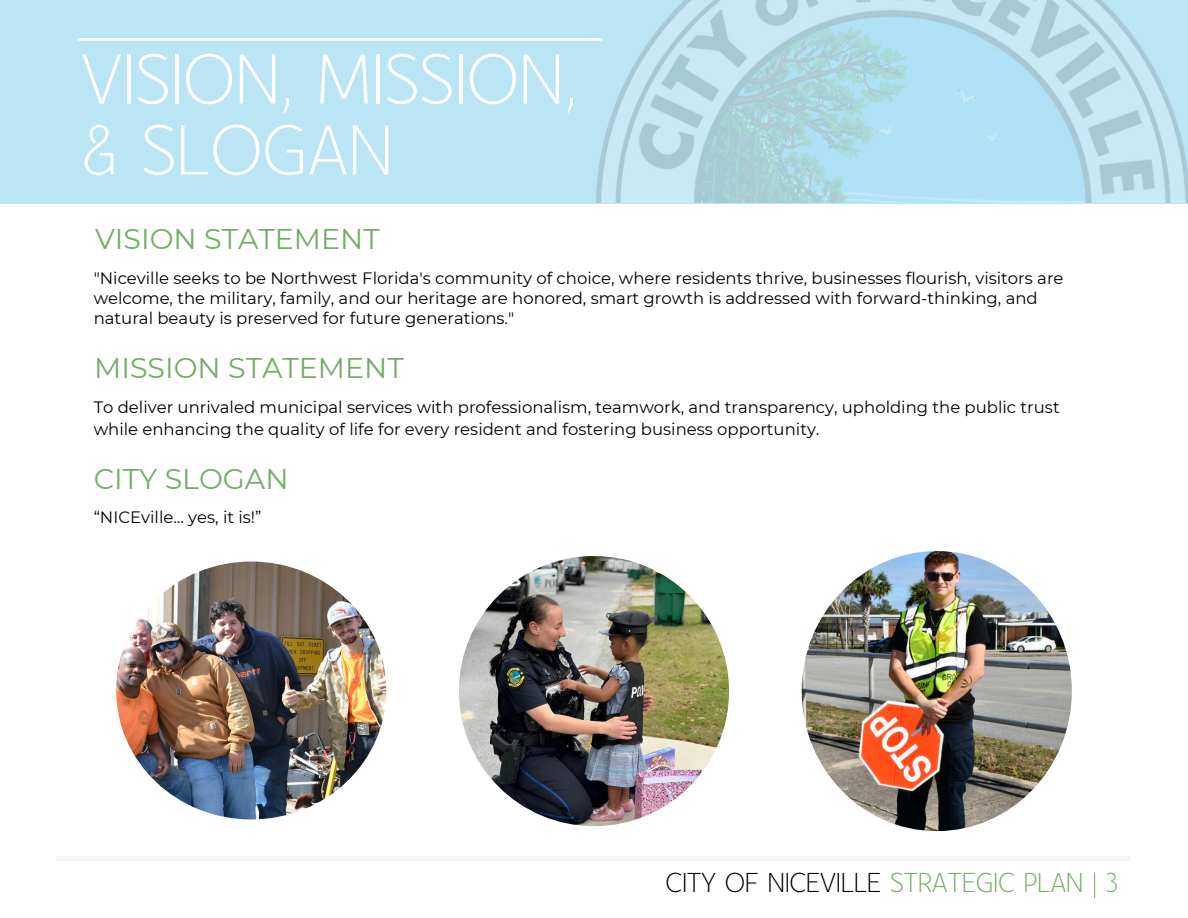
<style>
.page{position:relative;width:1188px;height:918px;background:#fff}
.page>*{position:absolute;margin:0;border:0;box-sizing:border-box;transform-origin:0 0}
.t1{font:82.65px/70.8px "Yellow Peas";letter-spacing:-.01em;color:#fff}
.t2{font:32.1px "Yellow Peas";letter-spacing:-.015em;color:#000}
.t3{font:28.5px "Montserrat";color:#73ad68}
.t4{font:16.5px/20.2px "Montserrat";color:#000}
.s1{color:#73ad68}
</style>
<div class="page">
<div style="left:0;top:0;width:1188px;height:203px;background:#bbe4f4"></div>
<img style="left:584px;top:0;width:604px;height:203px">
<div style="left:57px;top:856px;width:1074px;height:5px;background:#f6f3f1"></div>
<img style="left:802px;top:551px;width:270px;height:280px;border-radius:50%">
<img style="left:459px;top:556px;width:270px;height:270px;border-radius:50%">
<img style="left:116px;top:562px;width:270px;height:257px;border-radius:50%">
<hr style="left:77px;top:38px;width:526px;height:2px;background:#fff">
<p class="t1" style="left:80px;top:35px;width:498px">VISION, MISSION, &amp; SLOGAN</p>
<p class="t3" style="left:95px;top:221px;width:286px">VISION STATEMENT</p>
<h3 class="t4" style="left:94px;top:267px;width:971px">"Niceville seeks to be Northwest Florida's community of choice, where residents thrive, businesses flourish, visitors are welcome, the military, family, and our heritage are honored, smart growth is addressed with forward-thinking, and natural beauty is preserved for future generations."</h3>
<p class="t3" style="left:94px;top:351px;width:311px">MISSION STATEMENT</p>
<h3 class="t4" style="left:94px;top:396px;width:968px;line-height:22.5px">To deliver unrivaled municipal services with professionalism, teamwork, and transparency, upholding the public trust while enhancing the quality of life for every resident and fostering business opportunity.</h3>
<p class="t3" style="left:94px;top:461px;width:196px">CITY SLOGAN</p>
<p class="t4" style="left:94px;top:507px;width:169px">“NICEville... yes, it is!”</p>
<p class="t2" style="left:666px;top:860px;width:454px">CITY OF NICEVILLE <span class="s1">STRATEGIC PLAN | 3</span></p>
</div>
